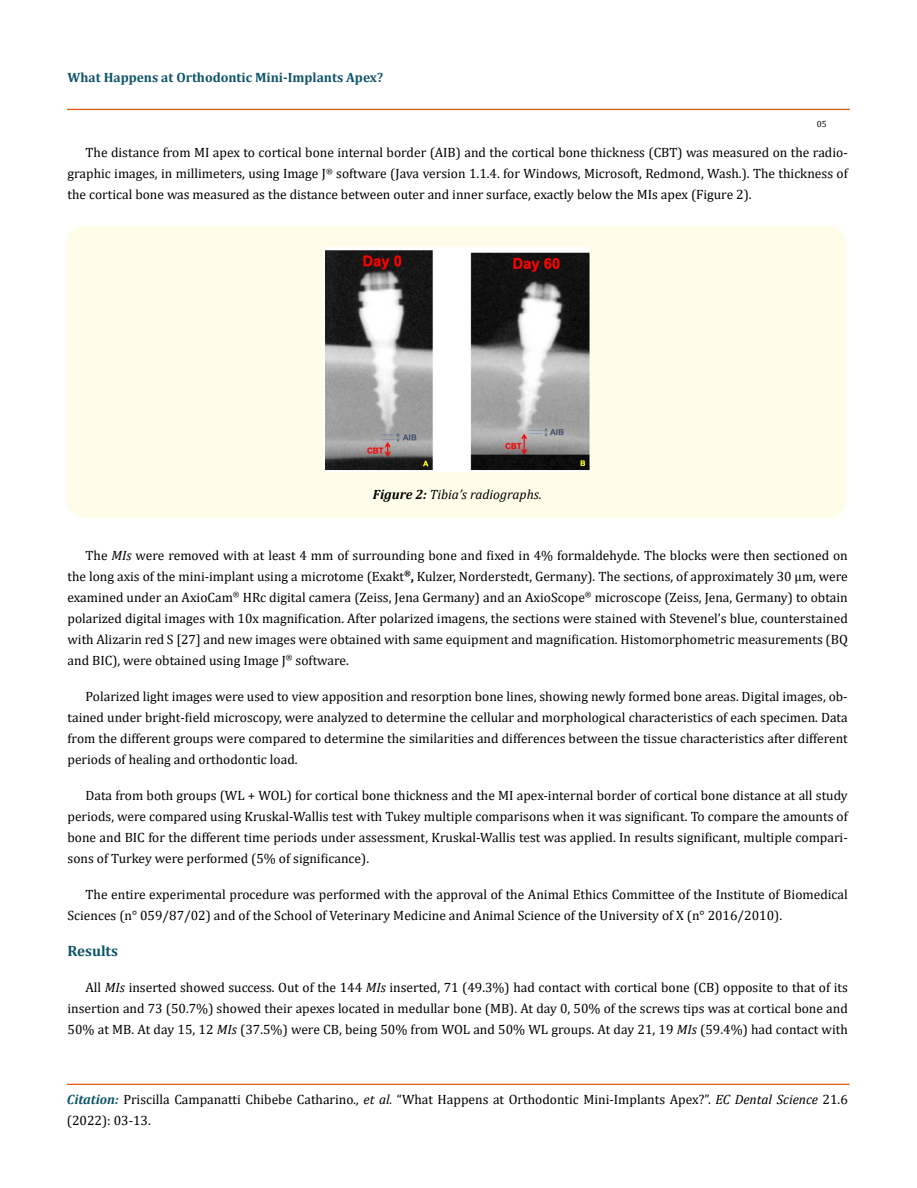
<style>
.page{position:relative;width:917px;height:1188px;background:#fff}
.page>*{position:absolute;margin:0;border:0;box-sizing:border-box;transform-origin:0 0}
.t1{font:700 15px "Cambria";color:#0e546a}
.t2{font:13.5px/21px "Cambria";color:#000;text-align:justify}
.t3{font:700 13.5px "Cambria";color:#0e546a}
.t4{font:italic 13.5px "Cambria";color:#000}
.t5{font:9px "Cambria";color:#000}
.s1{font-weight:700}
.s2{font-style:italic}
.s3{font-weight:700;font-style:italic;color:#0e546a}
</style>
<div class="page">
<div style="left:67px;top:109px;width:782px;height:1px;border:1px solid #e05d1a"></div>
<div style="left:67px;top:1084px;width:782px;height:1px;border:1px solid #e05d1a"></div>
<div style="left:66px;top:226px;width:780px;height:292px;background:#fffde9;border-radius:18px"></div>
<img style="left:323px;top:248px;width:266px;height:224px">
<p class="t3" style="left:68px;top:68px;width:317px">What Happens at Orthodontic Mini-Implants Apex?</p>
<p class="t5" style="left:816px;top:118px;width:11px">05</p>
<p class="t2" style="left:68px;top:142px;width:781px;text-indent:18px">The distance from MI apex to cortical bone internal border (AIB) and the cortical bone thickness (CBT) was measured on the radio&shy;graphic images, in millimeters, using Image J<sup>®</sup> software (Java version 1.1.4. for Windows, Microsoft, Redmond, Wash.). The thickness of the cortical bone was measured as the distance between outer and inner surface, exactly below the MIs apex (Figure 2).</p>
<p class="t4" style="left:373px;top:485px;width:170px"><span class="s1">Figure 2:</span> Tibia’s radiographs.</p>
<p class="t2" style="left:67px;top:544px;width:781px;text-indent:18px">The <span class="s2">MIs</span> were removed with at least 4 mm of surrounding bone and fixed in 4% formaldehyde. The blocks were then sectioned on the long axis of the mini-implant using a microtome (Exakt<sup>®</sup><span class="s1">,</span> Kulzer, Norderstedt, Germany). The sections, of approximately 30 μm, were examined under an AxioCam<sup>®</sup> HRc digital camera (Zeiss, Jena Germany) and an AxioScope<sup>®</sup> microscope (Zeiss, Jena, Germany) to obtain polarized digital images with 10x magnification. After polarized imagens, the sections were stained with Stevenel’s blue, counterstained with Alizarin red S [27] and new images were obtained with same equipment and magnification. Histomorphometric measurements (BQ and BIC), were obtained using Image J<sup>®</sup> software.</p>
<p class="t2" style="left:68px;top:685px;width:781px;text-indent:18px">Polarized light images were used to view apposition and resorption bone lines, showing newly formed bone areas. Digital images, ob&shy;tained under bright-field microscopy, were analyzed to determine the cellular and morphological characteristics of each specimen. Data from the different groups were compared to determine the similarities and differences between the tissue characteristics after different periods of healing and orthodontic load.</p>
<p class="t2" style="left:68px;top:784px;width:781px;text-indent:18px">Data from both groups (WL + WOL) for cortical bone thickness and the MI apex-internal border of cortical bone distance at all study periods, were compared using Kruskal-Wallis test with Tukey multiple comparisons when it was significant. To compare the amounts of bone and BIC for the different time periods under assessment, Kruskal-Wallis test was applied. In results significant, multiple compari&shy;sons of Turkey were performed (5% of significance).</p>
<p class="t2" style="left:68px;top:883px;width:781px;text-indent:18px">The entire experimental procedure was performed with the approval of the Animal Ethics Committee of the Institute of Biomedical<br>Sciences (n° 059/87/02) and of the School of Veterinary Medicine and Animal Science of the University of X (n° 2016/2010).</p>
<p class="t1" style="left:68px;top:940px;width:52px">Results</p>
<p class="t2" style="left:68px;top:976px;width:781px;text-indent:18px">All <span class="s2">MIs</span> inserted showed success. Out of the 144 <span class="s2">MIs</span> inserted, 71 (49.3%) had contact with cortical bone (CB) opposite to that of its insertion and 73 (50.7%) showed their apexes located in medullar bone (MB). At day 0, 50% of the screws tips was at cortical bone and 50% at MB. At day 15, 12 <span class="s2">MIs</span> (37.5%) were CB, being 50% from WOL and 50% WL groups. At day 21, 19 <span class="s2">MIs</span> (59.4%) had contact with</p>
<p class="t2" style="left:67px;top:1089px;width:782px"><span class="s3">Citation:</span> Priscilla Campanatti Chibebe Catharino<span class="s2">., et al.</span> “What Happens at Orthodontic Mini-Implants Apex?”. <span class="s2">EC Dental Science</span> 21.6 (2022): 03-13.</p>
</div>
